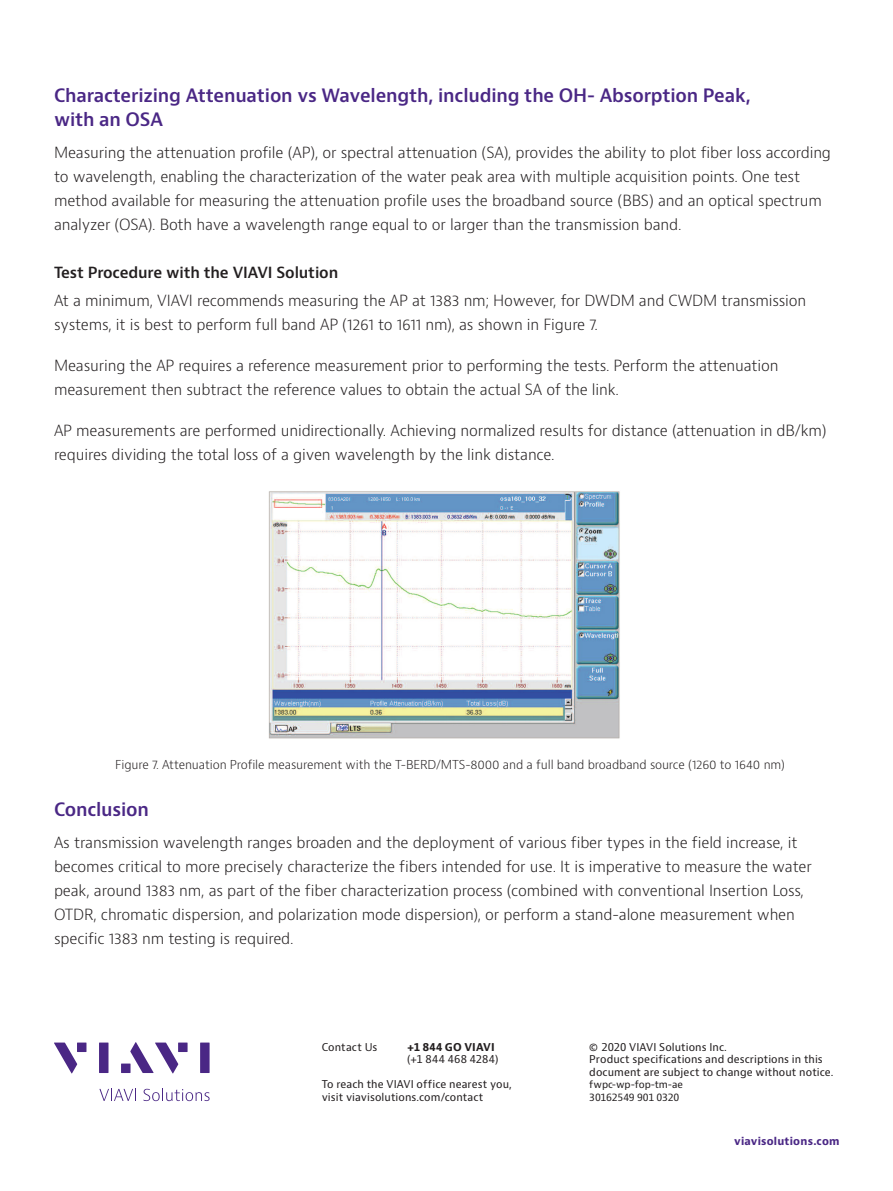
<style>
.page{position:relative;width:893px;height:1191px;background:#fff}
.page>*{position:absolute;margin:0;border:0;box-sizing:border-box;transform-origin:0 0}
.H2_Heading_Purple_12{font:600 18px/24px "Bernino Sans";letter-spacing:-.01em;color:#4a2785}
.P_10_16{font:300 15px/24px "Bernino Sans";letter-spacing:-.01em;color:#231f20}
.H3_Heading_Level_3{font:600 15px "Bernino Sans";letter-spacing:-.01em;color:#231f20}
.P_10_16-2{font:300 12px "Bernino Sans";letter-spacing:-.01em;color:#231f20}
.t1{font:10.5px/12.6px "Bernino Sans";letter-spacing:.01em;color:#231f20}
.t2{font:700 10.5px "Bernino Sans";letter-spacing:.02em;color:#4a2785}
.t3{font:700 10.5px "Bernino Sans";letter-spacing:.015em;color:#231f20}
.t4{font:9.75px/12.6px "Bernino Sans";letter-spacing:-.015em;color:#231f20}
</style>
<div class="page">
<svg style="left:99px;top:1088px;width:37px;height:13px"></svg>
<svg style="left:144px;top:1088px;width:66px;height:13px"></svg>
<svg style="left:54px;top:1042px;width:23px;height:31px"></svg>
<div style="left:77px;top:1042px;width:9px;height:10px;background:#4a2785"></div>
<div style="left:99px;top:1042px;width:9px;height:31px;background:#4a2785"></div>
<div style="left:178px;top:1042px;width:10px;height:10px;background:#4a2785"></div>
<div style="left:200px;top:1042px;width:10px;height:31px;background:#4a2785"></div>
<svg style="left:130px;top:1042px;width:48px;height:31px"></svg>
<div style="left:121px;top:1063px;width:10px;height:10px;background:#4a2785"></div>
<img style="left:268px;top:491px;width:352px;height:248px">
<p class="H2_Heading_Purple_12" style="left:54px;top:84px;width:698px">Characterizing Attenuation vs Wavelength, including the OH- Absorption Peak, with an OSA</p>
<p class="P_10_16" style="left:54px;top:141px;width:779px">Measuring the attenuation profile (AP), or spectral attenuation (SA), provides the ability to plot fiber loss according to wavelength, enabling the characterization of the water peak area with multiple acquisition points. One test method available for measuring the attenuation profile uses the broadband source (BBS) and an optical spectrum analyzer (OSA). Both have a wavelength range equal to or larger than the transmission band.</p>
<p class="H3_Heading_Level_3" style="left:54px;top:262px;width:286px">Test Procedure with the VIAVI Solution</p>
<p class="P_10_16" style="left:54px;top:289px;width:754px">At a minimum, VIAVI recommends measuring the AP at 1383 nm; However, for DWDM and CWDM transmission systems, it is best to perform full band AP (1261 to 1611 nm), as shown in Figure 7.</p>
<p class="P_10_16" style="left:54px;top:354px;width:726px">Measuring the AP requires a reference measurement prior to performing the tests. Perform the attenuation measurement then subtract the reference values to obtain the actual SA of the link.</p>
<p class="P_10_16" style="left:54px;top:419px;width:774px">AP measurements are performed unidirectionally. Achieving normalized results for distance (attenuation in dB/km) requires dividing the total loss of a given wavelength by the link distance.</p>
<p class="P_10_16-2" style="left:115px;top:757px;width:671px">Figure 7. Attenuation Profile measurement with the T-BERD/MTS-8000 and a full band broadband source (1260 to 1640 nm)</p>
<p class="H2_Heading_Purple_12" style="left:54px;top:797px;width:97px">Conclusion</p>
<p class="P_10_16" style="left:54px;top:831px;width:759px">As transmission wavelength ranges broaden and the deployment of various fiber types in the field increase, it becomes critical to more precisely characterize the fibers intended for use. It is imperative to measure the water peak, around 1383 nm, as part of the fiber characterization process (combined with conventional Insertion Loss, OTDR, chromatic dispersion, and polarization mode dispersion), or perform a stand-alone measurement when specific 1383 nm testing is required.</p>
<p class="t1" style="left:322px;top:1040px;width:57px">Contact Us</p>
<p class="t3" style="left:407px;top:1040px;width:89px">+1 844 GO VIAVI</p>
<p class="t1" style="left:407px;top:1053px;width:93px">(+1 844 468 4284)</p>
<p class="t1" style="left:322px;top:1078px;width:192px">To reach the VIAVI office nearest you, visit viavisolutions.com/contact</p>
<p class="t1" style="left:589px;top:1040px;width:246px">© 2020 VIAVI Solutions Inc.<br>Product specifications and descriptions in this document are subject to change without notice.</p>
<p class="t4" style="left:589px;top:1078px;width:95px">fwpc-wp-fop-tm-ae<br>30162549 901 0320</p>
<p class="t2" style="left:734px;top:1134px;width:107px">viavisolutions.com</p>
</div>
